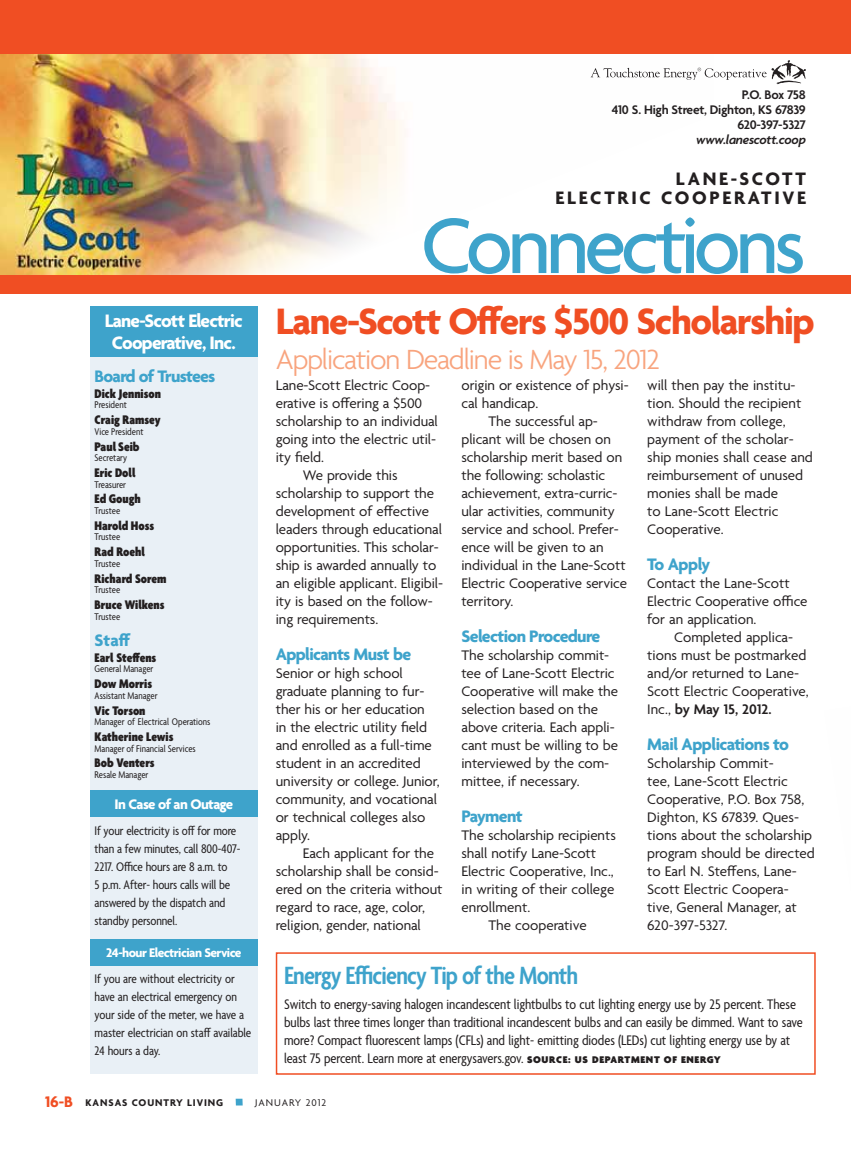
<style>
.page{position:relative;width:851px;height:1161px;background:#fff}
.page>*{position:absolute;margin:0;border:0;box-sizing:border-box;transform-origin:0 0}
.t1{font:500 85.5px "Agenda";letter-spacing:-.06em;color:#3ea3cb}
.t2{font:700 39.75px "Agenda";letter-spacing:-.035em;color:#f04e23}
.t3{font:300 30px "Agenda";letter-spacing:-.04em;color:#f8a47e}
.t4{font:600 condensed 27px "Agenda";letter-spacing:-.03em;color:#3ea3cb}
.t5{font:700 19.5px/22.5px "Agenda";color:#fff;text-align:center}
.t6{font:700 19.5px/19.5px "Agenda";letter-spacing:.14em;color:#231f20;text-align:right}
.t7{font:700 18px "Agenda";letter-spacing:-.035em;color:#3ea3cb}
.t8{font:15px/18px "Agenda";letter-spacing:-.005em;color:#231f20}
.t9{font:condensed 15px/18px "Agenda";letter-spacing:-.005em;color:#231f20}
.t10{font:700 15px "Agenda";color:#fff}
.t11{font:condensed 13.5px/18px "Agenda";letter-spacing:-.01em;color:#231f20}
.t12{font:900 condensed 13.5px "Agenda";color:#231f20}
.t13{font:600 13.5px/15px "Agenda";letter-spacing:-.02em;color:#231f20;text-align:right}
.t14{font:700 13.5px "Agenda";letter-spacing:-.045em;color:#fff}
.t15{font:italic 600 13.5px "Agenda";letter-spacing:-.02em;color:#231f20}
.t16{font:condensed 10.5px "Agenda";color:#231f20}
.t17{font:700 10.5px "Agenda";letter-spacing:.09em;color:#231f20}
.t18{font:10.5px "Agenda";letter-spacing:.09em;color:#231f20}
.s1{font-weight:600}
.s2{font-weight:900;font-stretch:normal;font-size:10.5px}
.s3{font-size:16.5px;color:#f04e23}
</style>
<div class="page">
<img style="left:0;top:54px;width:402px;height:221px">
<svg style="left:590px;top:60px;width:216px;height:25px"></svg>
<div style="left:90px;top:332px;width:168px;height:742px;background:#e9f0f6"></div>
<div style="left:90px;top:306px;width:168px;height:50px;background:#3ea3cb"></div>
<div style="left:90px;top:790px;width:168px;height:27px;background:#3ea3cb"></div>
<div style="left:90px;top:939px;width:168px;height:27px;background:#3ea3cb"></div>
<div style="left:0;top:275px;width:850px;height:19px;background:#f04e23"></div>
<div style="left:276px;top:952px;width:539px;height:123px;border:2px solid #f04e23"></div>
<div style="left:236px;top:1099px;width:7px;height:7px;background:#3ea3cb"></div>
<div style="left:0;top:0;width:850px;height:54px;background:#f04e23"></div>
<p class="t13" style="left:611px;top:88px;width:196px">P.O. Box 758<br>410 S. High Street, Dighton, KS 67839<br>620-397-5327</p>
<p class="t15" style="left:696px;top:132px;width:111px">www.lanescott.coop</p>
<h3 class="t6" style="left:555px;top:170px;width:252px">Lane-Scott<br>El ectric cooperative</h3>
<h3 class="t5" style="left:105px;top:311px;width:140px">Lane-Scott Electric<br>Cooperative, Inc.</h3>
<p class="t7" style="left:94px;top:366px;width:122px">Board of Trustees</p>
<p class="t12" style="left:94px;top:386px;width:68px">Dick Jennison</p>
<p class="t16" style="left:94px;top:399px;width:34px">President</p>
<p class="t12" style="left:94px;top:413px;width:68px">Craig Ramsey</p>
<p class="t16" style="left:94px;top:426px;width:50px">Vice President</p>
<p class="t12" style="left:94px;top:439px;width:47px">Paul Seib</p>
<p class="t16" style="left:94px;top:452px;width:34px">Secretary</p>
<p class="t12" style="left:94px;top:465px;width:43px">Eric Doll</p>
<p class="t16" style="left:94px;top:479px;width:33px">Treasurer</p>
<p class="t12" style="left:94px;top:492px;width:48px">Ed Gough</p>
<p class="t16" style="left:94px;top:505px;width:27px">Trustee</p>
<p class="t12" style="left:94px;top:518px;width:61px">Harold Hoss</p>
<p class="t16" style="left:94px;top:531px;width:27px">Trustee</p>
<p class="t12" style="left:94px;top:545px;width:52px">Rad Roehl</p>
<p class="t16" style="left:94px;top:558px;width:27px">Trustee</p>
<p class="t12" style="left:94px;top:571px;width:73px">Richard Sorem</p>
<p class="t16" style="left:94px;top:584px;width:27px">Trustee</p>
<p class="t12" style="left:94px;top:597px;width:71px">Bruce Wilkens</p>
<p class="t16" style="left:94px;top:611px;width:27px">Trustee</p>
<p class="t7" style="left:94px;top:630px;width:38px">Staff</p>
<p class="t12" style="left:94px;top:650px;width:63px">Earl Steffens</p>
<p class="t16" style="left:94px;top:663px;width:60px">General Manager</p>
<p class="t12" style="left:94px;top:677px;width:59px">Dow Morris</p>
<p class="t16" style="left:94px;top:690px;width:64px">Assistant Manager</p>
<p class="t12" style="left:94px;top:703px;width:52px">Vic Torson</p>
<p class="t16" style="left:94px;top:716px;width:117px">Manager of Electrical Operations</p>
<p class="t12" style="left:94px;top:729px;width:80px">Katherine Lewis</p>
<p class="t16" style="left:94px;top:743px;width:103px">Manager of Financial Services</p>
<p class="t12" style="left:94px;top:756px;width:61px">Bob Venters</p>
<p class="t16" style="left:94px;top:769px;width:55px">Resale Manager</p>
<p class="t10" style="left:114px;top:796px;width:120px">In Case of an Outage</p>
<p class="t11" style="left:94px;top:823px;width:148px">If your electricity is off for more than a few minutes, call 800-407-<br>2217. Office hours are 8 a.m. to<br>5 p.m. After- hours calls will be answered by the dispatch and standby personnel.</p>
<p class="t14" style="left:106px;top:946px;width:137px">24-hour Electrician Service</p>
<p class="t11" style="left:94px;top:971px;width:158px">If you are without electricity or have an electrical emergency on your side of the meter, we have a master electrician on staff available<br>24 hours a day.</p>
<h1 class="t1" style="left:421px;top:200px;width:386px">Connections</h1>
<h2 class="t2" style="left:276px;top:300px;width:540px">Lane-Scott Offers $500 Scholarship</h2>
<h3 class="t3" style="left:276px;top:343px;width:385px">Application Deadline is May 15, 2012</h3>
<p class="t8" style="left:276px;top:377px;width:156px">Lane-Scott Electric Coop-</p>
<p class="t8" style="left:276px;top:395px;width:148px">erative is offering a $500</p>
<p class="t8" style="left:276px;top:413px;width:164px">scholarship to an individual</p>
<p class="t8" style="left:276px;top:431px;width:162px">going into the electric util-</p>
<p class="t8" style="left:276px;top:449px;width:50px">ity field.</p>
<p class="t8" style="left:303px;top:467px;width:96px">We provide this</p>
<p class="t8" style="left:276px;top:485px;width:160px">scholarship to support the</p>
<p class="t8" style="left:276px;top:503px;width:155px">development of effective</p>
<p class="t8" style="left:276px;top:521px;width:168px">leaders through educational</p>
<p class="t8" style="left:276px;top:539px;width:165px">opportunities. This scholar-</p>
<p class="t8" style="left:276px;top:557px;width:162px">ship is awarded annually to</p>
<p class="t8" style="left:276px;top:575px;width:169px">an eligible applicant. Eligibil-</p>
<p class="t8" style="left:276px;top:593px;width:159px">ity is based on the follow-</p>
<p class="t8" style="left:276px;top:611px;width:104px">ing requirements.</p>
<p class="t7" style="left:276px;top:645px;width:137px">Applicants Must be</p>
<p class="t8" style="left:276px;top:665px;width:165px">Senior or high school graduate planning to fur&shy;ther his or her education<br>in the electric utility field and enrolled as a full-time student in an accredited university or college. Junior, community, and vocational or technical colleges also apply.</p>
<p class="t8" style="left:276px;top:845px;width:168px;text-indent:27px">Each applicant for the scholarship shall be consid&shy;ered on the criteria without regard to race, age, color, religion, gender, national</p>
<p class="t8" style="left:461px;top:377px;width:169px">origin or existence of physi-</p>
<p class="t8" style="left:461px;top:395px;width:78px">cal handicap.</p>
<p class="t8" style="left:488px;top:413px;width:111px">The successful ap-</p>
<p class="t8" style="left:461px;top:431px;width:151px">plicant will be chosen on</p>
<p class="t8" style="left:461px;top:449px;width:162px">scholarship merit based on</p>
<p class="t8" style="left:461px;top:467px;width:145px">the following: scholastic</p>
<p class="t8" style="left:461px;top:485px;width:158px">achievement, extra-curric-</p>
<p class="t8" style="left:461px;top:503px;width:155px">ular activities, community</p>
<p class="t8" style="left:461px;top:521px;width:159px">service and school. Prefer-</p>
<p class="t8" style="left:461px;top:539px;width:144px">ence will be given to an</p>
<p class="t8" style="left:461px;top:557px;width:166px">individual in the Lane-Scott</p>
<p class="t8" style="left:461px;top:575px;width:167px">Electric Cooperative service</p>
<p class="t8" style="left:461px;top:593px;width:53px">territory.</p>
<p class="t7" style="left:461px;top:627px;width:140px">Selection Procedure</p>
<p class="t8" style="left:461px;top:647px;width:158px">The scholarship commit&shy;tee of Lane-Scott Electric<br>Cooperative will make the selection based on the above criteria. Each appli&shy;cant must be willing to be interviewed by the com&shy;mittee, if necessary.</p>
<p class="t7" style="left:461px;top:807px;width:63px">Payment</p>
<p class="t8" style="left:461px;top:827px;width:156px">The scholarship recipients</p>
<p class="t8" style="left:461px;top:845px;width:136px">shall notify Lane-Scott</p>
<p class="t8" style="left:461px;top:863px;width:154px">Electric Cooperative, Inc.,</p>
<p class="t8" style="left:461px;top:881px;width:154px">in writing of their college</p>
<p class="t8" style="left:461px;top:899px;width:70px">enrollment.</p>
<p class="t8" style="left:488px;top:917px;width:100px">The cooperative</p>
<p class="t8" style="left:647px;top:377px;width:167px">will then pay the institu&shy;tion. Should the recipient withdraw from college, payment of the scholar&shy;ship monies shall cease and reimbursement of unused monies shall be made<br>to Lane-Scott Electric<br>Cooperative.</p>
<p class="t7" style="left:647px;top:555px;width:65px">To Apply</p>
<p class="t8" style="left:647px;top:575px;width:162px">Contact the Lane-Scott<br>Electric Cooperative office for an application.</p>
<p class="t8" style="left:647px;top:629px;width:163px;text-indent:27px">Completed applica&shy;tions must be postmarked and/or returned to Lane-<br>Scott Electric Cooperative,<br>Inc., <span class="s1">by May 15, 2012.</span></p>
<p class="t7" style="left:647px;top:735px;width:143px">Mail Applications to</p>
<p class="t8" style="left:647px;top:755px;width:169px">Scholarship Commit-<br>tee, Lane-Scott Electric<br>Cooperative, P.O. Box 758,<br>Dighton, KS 67839. Ques&shy;tions about the scholarship program should be directed to Earl N. Steffens, Lane-<br>Scott Electric Coopera&shy;tive, General Manager, at<br>620-397-5327.</p>
<h3 class="t4" style="left:284px;top:961px;width:296px">Energy Efficiency Tip of the Month</h3>
<p class="t9" style="left:284px;top:996px;width:520px">Switch to energy-saving halogen incandescent lightbulbs to cut lighting energy use by 25 percent. These bulbs last three times longer than traditional incandescent bulbs and can easily be dimmed. Want to save more? Compact fluorescent lamps (CFLs) and light- emitting diodes (LEDs) cut lighting energy use by at least 75 percent. Learn more at energysavers.gov. <span class="s2">SOURCE: US DEPARTMENT OF ENERGY</span></p>
<p class="t17" style="left:45px;top:1096px;width:180px"><span class="s3">16-B</span> Kansas Country Living</p>
<p class="t18" style="left:255px;top:1096px;width:73px">Jan uary 2012</p>
</div>
